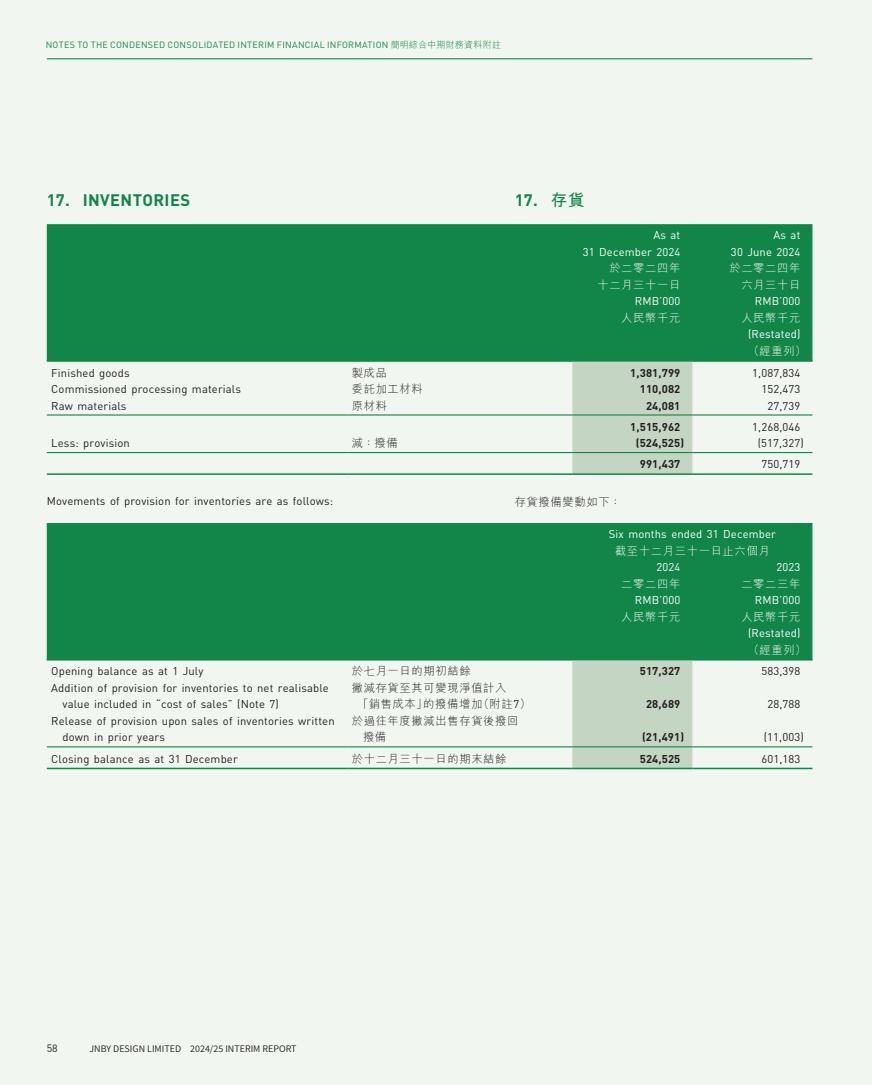
<style>
.page{position:relative;width:872px;height:1085px;background:#fff}
.page>*{position:absolute;margin:0;border:0;box-sizing:border-box;transform-origin:0 0}
._03_H1{font:700 16.5px "DIN Pro";letter-spacing:.02em;color:#128649}
._15_Table_Stub{font:11.25px/16.5px "DIN Pro";letter-spacing:.01em;color:#231f20}
._01_Body_Text{font:11.25px "DIN Pro";letter-spacing:.01em;color:#231f20}
._01_Body_Text-2{font:11.25px/16.5px "DIN Pro";letter-spacing:.01em;color:#fff;text-align:right}
._15_Table_Stub-2{font:300 11.25px/16.5px "M Hei HK";letter-spacing:.06em;color:#231f20}
._01_Body_Text-3{font:300 11.25px/16.5px "M Hei HK";letter-spacing:.06em;color:#fff;text-align:right}
._01_Body_Text-4{font:700 11.25px "DIN Pro";letter-spacing:.01em;color:#231f20}
._01_Body_Text-5{font:300 11.25px "M Hei HK";letter-spacing:.06em;color:#231f20}
.t1{font:10.5px "DIN Pro";color:#231f20}
.t2{font:9px "DIN Pro";letter-spacing:.03em;color:#128649}
.t3{font:9px "Source Han Sans CN";color:#231f20}
.s1{font-family:"M Hei HK";font-weight:300}
.s2{font-family:"M Hei HK"}
.s3{font-family:"DIN Pro";font-weight:400}
</style>
<div class="page">
<div style="left:0;top:0;width:872px;height:1084px;background:#f1f6f1"></div>
<hr style="left:47px;top:58px;width:765px;height:1px;background:#128649">
<div style="left:47px;top:224px;width:765px;height:136px;background:#128649"></div>
<div style="left:572px;top:361px;width:120px;height:112px;background:#c5d5c4"></div>
<hr style="left:47px;top:360px;width:300px;height:1px;background:#128649">
<hr style="left:347px;top:360px;width:225px;height:1px;background:#128649">
<hr style="left:572px;top:360px;width:120px;height:1px;background:#128649">
<hr style="left:692px;top:360px;width:120px;height:1px;background:#128649">
<hr style="left:47px;top:414px;width:300px;height:1px;background:#128649">
<hr style="left:347px;top:414px;width:225px;height:1px;background:#128649">
<hr style="left:572px;top:414px;width:120px;height:1px;background:#128649">
<hr style="left:692px;top:414px;width:120px;height:1px;background:#128649">
<hr style="left:47px;top:452px;width:300px;height:1px;background:#128649">
<hr style="left:347px;top:452px;width:225px;height:1px;background:#128649">
<hr style="left:572px;top:452px;width:120px;height:1px;background:#128649">
<hr style="left:692px;top:452px;width:120px;height:1px;background:#128649">
<hr style="left:47px;top:473px;width:300px;height:2px;background:#128649">
<hr style="left:347px;top:473px;width:225px;height:2px;background:#128649">
<hr style="left:572px;top:473px;width:120px;height:2px;background:#128649">
<hr style="left:692px;top:473px;width:120px;height:2px;background:#128649">
<div style="left:47px;top:523px;width:765px;height:135px;background:#128649"></div>
<div style="left:572px;top:660px;width:120px;height:107px;background:#c5d5c4"></div>
<hr style="left:47px;top:658px;width:300px;height:2px;background:#128649">
<hr style="left:347px;top:658px;width:225px;height:2px;background:#128649">
<hr style="left:572px;top:658px;width:120px;height:2px;background:#128649">
<hr style="left:692px;top:658px;width:120px;height:2px;background:#128649">
<hr style="left:47px;top:746px;width:300px;height:1px;background:#128649">
<hr style="left:347px;top:746px;width:225px;height:1px;background:#128649">
<hr style="left:572px;top:746px;width:120px;height:1px;background:#128649">
<hr style="left:692px;top:746px;width:120px;height:1px;background:#128649">
<hr style="left:47px;top:767px;width:300px;height:2px;background:#128649">
<hr style="left:347px;top:767px;width:225px;height:2px;background:#128649">
<hr style="left:572px;top:767px;width:120px;height:2px;background:#128649">
<hr style="left:692px;top:767px;width:120px;height:2px;background:#128649">
<p class="t2" style="left:46px;top:39px;width:457px">NOTES TO THE CONDENSED CONSOLIDATED INTERIM FINANCIAL INFORMATION <span class="s1">簡明綜合中期財務資料附註</span></p>
<p class="_03_H1" style="left:47px;top:189px;width:145px">17. INVENTORIES</p>
<p class="_03_H1" style="left:514px;top:189px;width:72px">17. <span class="s2">存貨</span></p>
<p class="_01_Body_Text-2" style="left:583px;top:226px;width:99px">As at<br>31 December 2024</p>
<p class="_01_Body_Text-2" style="left:731px;top:226px;width:71px">As at<br>30 June 2024</p>
<p class="_01_Body_Text-3" style="left:597px;top:259px;width:84px">於二零二四年十二月三十一日</p>
<p class="_01_Body_Text-3" style="left:729px;top:259px;width:73px">於二零二四年六月三十日</p>
<p class="_01_Body_Text-2" style="left:635px;top:292px;width:47px">RMB’000</p>
<p class="_01_Body_Text-2" style="left:755px;top:292px;width:47px">RMB’000</p>
<p class="_01_Body_Text-3" style="left:621px;top:309px;width:61px">人民幣千元</p>
<p class="_01_Body_Text-3" style="left:741px;top:309px;width:61px">人民幣千元</p>
<p class="_01_Body_Text-2" style="left:748px;top:325px;width:54px">(Restated)</p>
<p class="_01_Body_Text-3" style="left:748px;top:342px;width:59px">（經重列）</p>
<p class="_15_Table_Stub" style="left:51px;top:364px;width:80px">Finished goods</p>
<p class="_15_Table_Stub-2" style="left:352px;top:364px;width:37px">製成品</p>
<p class="_01_Body_Text-4" style="left:630px;top:365px;width:52px">1,381,799</p>
<p class="_01_Body_Text" style="left:752px;top:365px;width:50px">1,087,834</p>
<p class="_15_Table_Stub" style="left:51px;top:380px;width:191px">Commissioned processing materials</p>
<p class="_15_Table_Stub-2" style="left:352px;top:380px;width:73px">委託加工材料</p>
<p class="_01_Body_Text-4" style="left:640px;top:381px;width:42px">110,082</p>
<p class="_01_Body_Text" style="left:761px;top:381px;width:41px">152,473</p>
<p class="_15_Table_Stub" style="left:51px;top:397px;width:77px">Raw materials</p>
<p class="_15_Table_Stub-2" style="left:352px;top:397px;width:37px">原材料</p>
<p class="_01_Body_Text-4" style="left:646px;top:398px;width:36px">24,081</p>
<p class="_01_Body_Text" style="left:767px;top:398px;width:35px">27,739</p>
<p class="_01_Body_Text-4" style="left:630px;top:419px;width:52px">1,515,962</p>
<p class="_01_Body_Text" style="left:752px;top:419px;width:50px">1,268,046</p>
<p class="_15_Table_Stub" style="left:51px;top:434px;width:80px">Less: provision</p>
<p class="_15_Table_Stub-2" style="left:352px;top:434px;width:47px">減：撥備</p>
<p class="_01_Body_Text-4" style="left:636px;top:435px;width:50px">(524,525)</p>
<p class="_01_Body_Text" style="left:757px;top:435px;width:47px">(517,327)</p>
<p class="_01_Body_Text-4" style="left:640px;top:456px;width:42px">991,437</p>
<p class="_01_Body_Text" style="left:761px;top:456px;width:41px">750,719</p>
<p class="_01_Body_Text" style="left:47px;top:493px;width:288px">Movements of provision for inventories are as follows:</p>
<p class="_01_Body_Text-2" style="left:609px;top:525px;width:169px">Six months ended 31 December</p>
<p class="_01_Body_Text-3" style="left:615px;top:541px;width:156px">截至十二月三十一日止六個月</p>
<p class="_01_Body_Text-2" style="left:656px;top:558px;width:25px">2024</p>
<p class="_01_Body_Text-2" style="left:776px;top:558px;width:25px">2023</p>
<p class="_01_Body_Text-3" style="left:621px;top:574px;width:61px">二零二四年</p>
<p class="_01_Body_Text-3" style="left:741px;top:574px;width:61px">二零二三年</p>
<p class="_01_Body_Text-2" style="left:635px;top:591px;width:47px">RMB’000</p>
<p class="_01_Body_Text-2" style="left:755px;top:591px;width:47px">RMB’000</p>
<p class="_01_Body_Text-3" style="left:621px;top:607px;width:61px">人民幣千元</p>
<p class="_01_Body_Text-3" style="left:741px;top:607px;width:61px">人民幣千元</p>
<p class="_01_Body_Text-2" style="left:748px;top:624px;width:54px">(Restated)</p>
<p class="_01_Body_Text-3" style="left:748px;top:640px;width:59px">（經重列）</p>
<p class="_15_Table_Stub" style="left:51px;top:662px;width:154px">Opening balance as at 1 July</p>
<p class="_15_Table_Stub-2" style="left:352px;top:662px;width:120px">於七月一日的期初結餘</p>
<p class="_01_Body_Text-4" style="left:640px;top:663px;width:42px">517,327</p>
<p class="_01_Body_Text" style="left:761px;top:663px;width:41px">583,398</p>
<p class="_15_Table_Stub" style="left:63px;top:679px;width:268px;text-indent:-11px">Addition of provision for inventories to net realisable value included in “cost of sales” (Note 7)</p>
<p class="_15_Table_Stub-2" style="left:357px;top:679px;width:175px;text-indent:-6px">撇減存貨至其可變現淨值計入<br>「銷售成本」的撥備增加（附註<span class="s3">7</span>）</p>
<p class="_01_Body_Text-5" style="left:514px;top:493px;width:108px">存貨撥備變動如下：</p>
<p class="_01_Body_Text-4" style="left:646px;top:696px;width:36px">28,689</p>
<p class="_01_Body_Text" style="left:767px;top:696px;width:35px">28,788</p>
<p class="_15_Table_Stub" style="left:63px;top:712px;width:274px;text-indent:-11px">Release of provision upon sales of inventories written down in prior years</p>
<p class="_15_Table_Stub-2" style="left:363px;top:712px;width:157px;text-indent:-11px">於過往年度撇減出售存貨後撥回撥備</p>
<p class="_01_Body_Text-4" style="left:642px;top:729px;width:44px">(21,491)</p>
<p class="_01_Body_Text" style="left:763px;top:729px;width:41px">(11,003)</p>
<p class="_15_Table_Stub" style="left:51px;top:749px;width:188px">Closing balance as at 31 December</p>
<p class="_15_Table_Stub-2" style="left:352px;top:749px;width:156px">於十二月三十一日的期末結餘</p>
<p class="_01_Body_Text-4" style="left:640px;top:750px;width:42px">524,525</p>
<p class="_01_Body_Text" style="left:761px;top:750px;width:41px">601,183</p>
<p class="t1" style="left:47px;top:1040px;width:12px">58</p>
<p class="t3" style="left:90px;top:1043px;width:208px">JNBY DESIGN LIMITED 2024/25 INTERIM REPORT</p>
</div>
